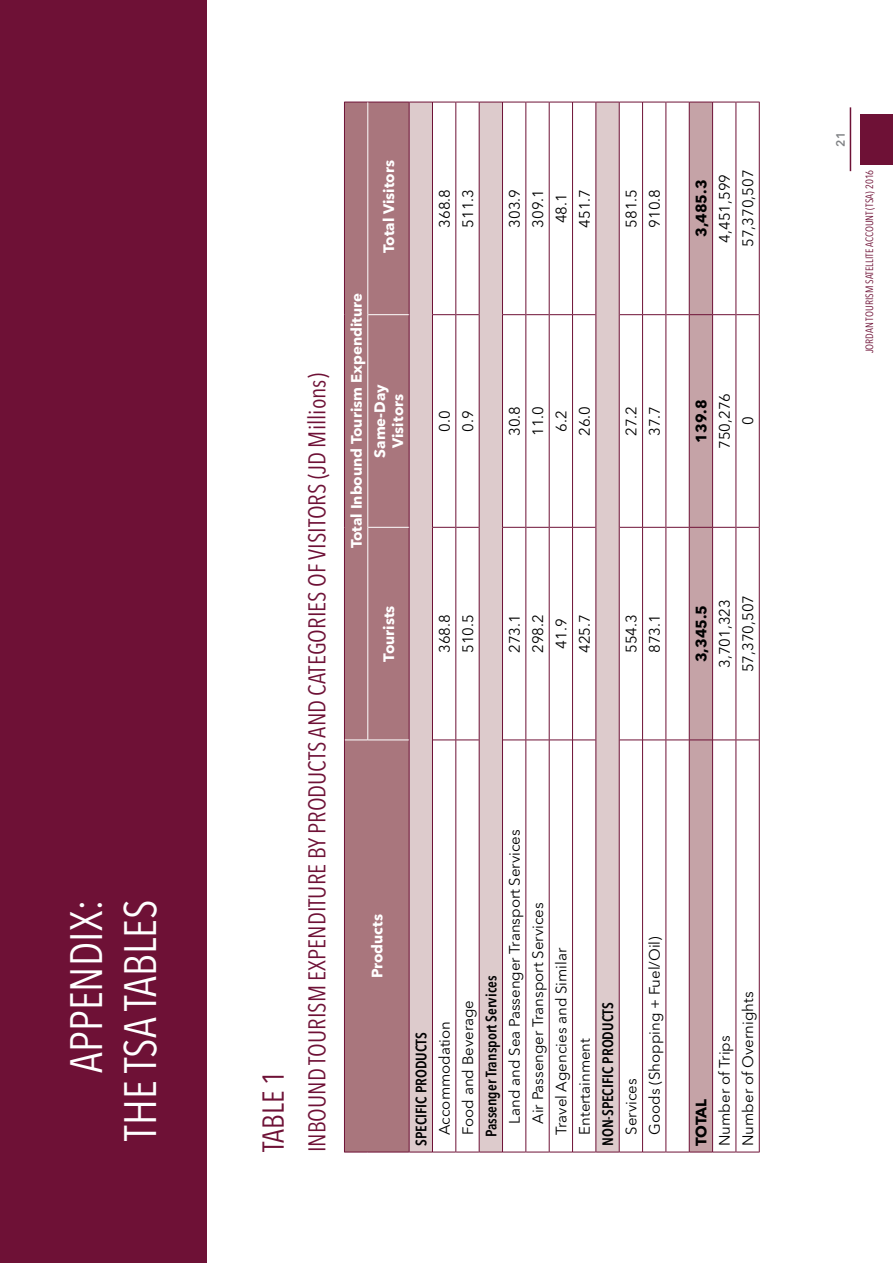
<style>
.page{position:relative;width:893px;height:1263px;background:#fff}
.page>*{position:absolute;margin:0;border:0;box-sizing:border-box;transform-origin:0 0}
.t1{font:condensed 45px/54px "Avenir Next LT Pro";color:#fff;text-align:right}
.t2{font:condensed 30px "Avenir Next LT Pro";color:#6e1136}
.t3{font:condensed 24px "Avenir Next LT Pro";color:#6e1136}
.t4{font:15px "Avenir Next LT Pro";color:#000}
.t5{font:700 15px/18px "Avenir Next LT Pro";color:#fff;text-align:center}
.t6{font:600 condensed 15px "Avenir Next LT Pro";color:#000}
.t7{font:700 15px "Avenir Next LT Pro";color:#000}
.t8{font:600 12px "Avenir Next LT Pro";color:#808285}
.t9{font:condensed 10.5px "Avenir Next LT Pro";color:#6e1136}
</style>
<div class="page">
<hr style="left:850px;top:107px;width:1px;height:64px;background:#6e1136">
<div style="left:860px;top:114px;width:33px;height:50px;background:#6e1136"></div>
<div style="left:0;top:0;width:207px;height:1263px;background:#6e1136"></div>
<div style="left:345px;top:103px;width:64px;height:1049px;background:#a9767d"></div>
<hr style="left:344px;top:740px;width:1px;height:412px;background:#6e1136">
<svg style="left:345px;top:1152px;width:23px;height:1px"></svg>
<hr style="left:344px;top:527px;width:1px;height:213px;background:#6e1136">
<hr style="left:344px;top:315px;width:1px;height:212px;background:#6e1136">
<hr style="left:344px;top:102px;width:1px;height:213px;background:#6e1136">
<svg style="left:345px;top:102px;width:22px;height:1px"></svg>
<hr style="left:368px;top:1152px;width:41px;height:1px;background:#6e1136">
<hr style="left:368px;top:102px;width:41px;height:1px;background:#6e1136">
<svg style="left:409px;top:102px;width:350px;height:1051px"></svg>
<hr style="left:759px;top:740px;width:1px;height:412px;background:#6e1136">
<hr style="left:759px;top:527px;width:1px;height:213px;background:#6e1136">
<hr style="left:759px;top:315px;width:1px;height:212px;background:#6e1136">
<hr style="left:759px;top:102px;width:1px;height:213px;background:#6e1136">
<svg style="left:345px;top:739px;width:22px;height:1px"></svg>
<hr style="left:367px;top:527px;width:1px;height:213px;background:#fff">
<hr style="left:368px;top:739px;width:41px;height:1px;background:#fff">
<hr style="left:367px;top:315px;width:1px;height:212px;background:#fff">
<hr style="left:368px;top:527px;width:41px;height:1px;background:#fff">
<hr style="left:367px;top:102px;width:1px;height:213px;background:#fff">
<hr style="left:368px;top:314px;width:41px;height:1px;background:#fff">
<h1 class="t1" style="left:59px;top:1140px;width:243px;rotate:-90deg">APPENDIX:<br>THE TSA TABLES</h1>
<h2 class="t2" style="left:255px;top:1152px;width:83px;rotate:-90deg">TABLE 1</h2>
<h3 class="t3" style="left:302px;top:1152px;width:780px;rotate:-90deg">INBOUND TOURISM EXPENDITURE BY PRODUCTS AND CATEGORIES OF VISITORS (JD Millions)</h3>
<p class="t5" style="left:380px;top:253px;width:94px;rotate:-90deg">Total Visitors</p>
<p class="t5" style="left:347px;top:548px;width:256px;rotate:-90deg">Total Inbound Tourism Expenditure</p>
<p class="t5" style="left:371px;top:458px;width:75px;rotate:-90deg">Same-Day<br>Visitors</p>
<p class="t5" style="left:380px;top:662px;width:58px;rotate:-90deg">Tourists</p>
<p class="t4" style="left:436px;top:228px;width:40px;rotate:-90deg">368.8</p>
<p class="t4" style="left:459px;top:228px;width:40px;rotate:-90deg">511.3</p>
<p class="t4" style="left:506px;top:228px;width:40px;rotate:-90deg">303.9</p>
<p class="t4" style="left:529px;top:228px;width:40px;rotate:-90deg">309.1</p>
<p class="t4" style="left:552px;top:223px;width:31px;rotate:-90deg">48.1</p>
<p class="t4" style="left:576px;top:228px;width:40px;rotate:-90deg">451.7</p>
<p class="t4" style="left:622px;top:228px;width:40px;rotate:-90deg">581.5</p>
<p class="t4" style="left:646px;top:228px;width:40px;rotate:-90deg">910.8</p>
<p class="t4" style="left:436px;top:432px;width:23px;rotate:-90deg">0.0</p>
<p class="t4" style="left:459px;top:432px;width:23px;rotate:-90deg">0.9</p>
<p class="t4" style="left:506px;top:436px;width:31px;rotate:-90deg">30.8</p>
<p class="t4" style="left:529px;top:436px;width:31px;rotate:-90deg">11.0</p>
<p class="t4" style="left:552px;top:432px;width:23px;rotate:-90deg">6.2</p>
<p class="t4" style="left:576px;top:436px;width:31px;rotate:-90deg">26.0</p>
<p class="t4" style="left:622px;top:436px;width:31px;rotate:-90deg">27.2</p>
<p class="t4" style="left:646px;top:436px;width:31px;rotate:-90deg">37.7</p>
<p class="t4" style="left:436px;top:653px;width:40px;rotate:-90deg">368.8</p>
<p class="t4" style="left:459px;top:653px;width:40px;rotate:-90deg">510.5</p>
<p class="t4" style="left:506px;top:653px;width:40px;rotate:-90deg">273.1</p>
<p class="t4" style="left:529px;top:653px;width:40px;rotate:-90deg">298.2</p>
<p class="t4" style="left:552px;top:649px;width:32px;rotate:-90deg">41.9</p>
<p class="t4" style="left:576px;top:653px;width:40px;rotate:-90deg">425.7</p>
<p class="t4" style="left:622px;top:653px;width:40px;rotate:-90deg">554.3</p>
<p class="t4" style="left:646px;top:653px;width:40px;rotate:-90deg">873.1</p>
<p class="t5" style="left:368px;top:978px;width:65px;rotate:-90deg">Products</p>
<p class="t6" style="left:412px;top:1146px;width:115px;rotate:-90deg">SPECIFIC PRODUCTS</p>
<p class="t4" style="left:436px;top:1135px;width:116px;rotate:-90deg">Accommodation</p>
<p class="t4" style="left:459px;top:1135px;width:136px;rotate:-90deg">Food and Beverage</p>
<p class="t6" style="left:482px;top:1137px;width:163px;rotate:-90deg">Passenger Transport Services</p>
<p class="t4" style="left:506px;top:1123px;width:296px;rotate:-90deg">Land and Sea Passenger Transport Services</p>
<p class="t4" style="left:529px;top:1124px;width:223px;rotate:-90deg">Air Passenger Transport Services</p>
<p class="t4" style="left:552px;top:1135px;width:189px;rotate:-90deg">Travel Agencies and Similar</p>
<p class="t4" style="left:576px;top:1135px;width:98px;rotate:-90deg">Entertainment</p>
<p class="t6" style="left:599px;top:1146px;width:145px;rotate:-90deg">NON-SPECIFIC PRODUCTS</p>
<p class="t4" style="left:622px;top:1135px;width:58px;rotate:-90deg">Services</p>
<p class="t4" style="left:646px;top:1135px;width:200px;rotate:-90deg">Goods (Shopping + Fuel/Oil)</p>
<p class="t7" style="left:692px;top:237px;width:59px;rotate:-90deg">3,485.3</p>
<p class="t4" style="left:716px;top:243px;width:70px;rotate:-90deg">4,451,599</p>
<p class="t4" style="left:739px;top:247px;width:79px;rotate:-90deg">57,370,507</p>
<p class="t7" style="left:692px;top:443px;width:45px;rotate:-90deg">139.8</p>
<p class="t4" style="left:716px;top:449px;width:58px;rotate:-90deg">750,276</p>
<p class="t4" style="left:739px;top:425px;width:10px;rotate:-90deg">0</p>
<p class="t7" style="left:692px;top:662px;width:59px;rotate:-90deg">3,345.5</p>
<p class="t4" style="left:716px;top:668px;width:70px;rotate:-90deg">3,701,323</p>
<p class="t4" style="left:739px;top:672px;width:79px;rotate:-90deg">57,370,507</p>
<p class="t7" style="left:692px;top:1146px;width:49px;rotate:-90deg">TOTAL</p>
<p class="t4" style="left:716px;top:1146px;width:112px;rotate:-90deg">Number of Trips</p>
<p class="t4" style="left:739px;top:1146px;width:156px;rotate:-90deg">Number of Overnights</p>
<p class="t8" style="left:833px;top:147px;width:16px;rotate:-90deg">21</p>
<p class="t9" style="left:863px;top:353px;width:185px;rotate:-90deg">JORDAN TOURISM SATELLITE ACCOUNT (TSA) 2016</p>
</div>
